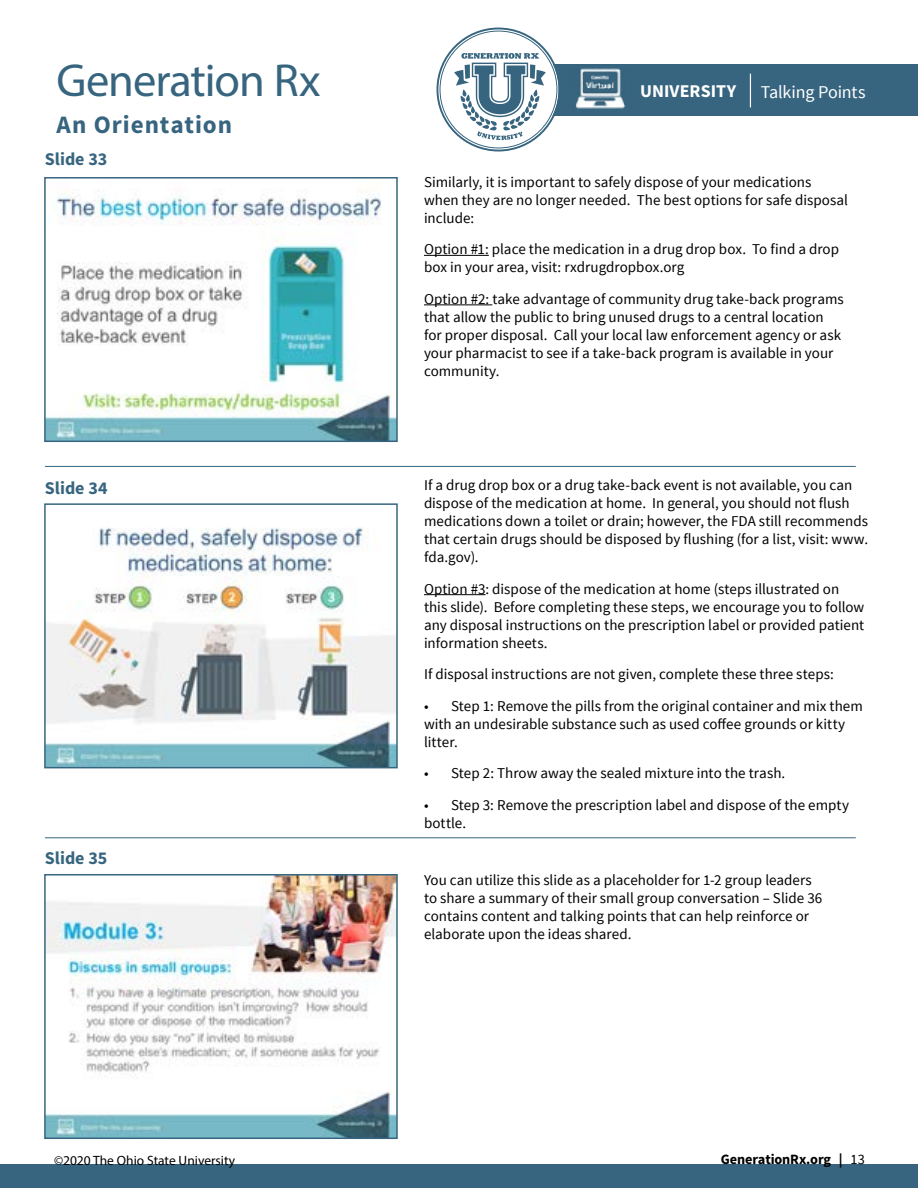
<style>
.page{position:relative;width:918px;height:1188px;background:#fff}
.page>*{position:absolute;margin:0;border:0;box-sizing:border-box;transform-origin:0 0}
.t1{font:46.5px "Myriad Pro";letter-spacing:-.02em;color:#37657f}
.t2{font:700 25.05px "Source Sans Pro";letter-spacing:.04em;color:#37657f}
.t3{font:700 18px "Source Sans Pro";color:#37657f}
.t4{font:18px "Source Sans Pro";letter-spacing:-.01em;color:#fff}
.t5{font:700 18px "Source Sans Pro";color:#fff}
.t6{font:15px/18px "Source Sans Pro";color:#000}
.t7{font:700 14.25px "Source Sans Pro";letter-spacing:-.01em;color:#000}
.t8{font:13.5px "Myriad Pro";color:#000}
.s1{font-weight:400}
</style>
<div class="page">
<div style="left:534px;top:64px;width:384px;height:51px;background:#37657f"></div>
<hr style="left:750px;top:74px;width:1px;height:33px;background:#fff">
<svg style="left:438px;top:29px;width:121px;height:121px"></svg>
<div style="left:436px;top:28px;width:124px;height:124px;border:2px solid #37657f;border-radius:50%"></div>
<svg style="left:454px;top:53px;width:92px;height:87px"></svg>
<img style="left:575px;top:68px;width:51px;height:41px">
<div style="left:0;top:1164px;width:918px;height:24px;background:#37657f"></div>
<img style="left:47px;top:191px;width:348px;height:248px">
<div style="left:44px;top:177px;width:354px;height:265px;border:2px solid #37657f"></div>
<hr style="left:424px;top:255px;width:65px;height:1px;background:#000">
<hr style="left:424px;top:304px;width:68px;height:1px;background:#000">
<hr style="left:45px;top:466px;width:811px;height:1px;background:#37657f">
<img style="left:47px;top:527px;width:348px;height:238px">
<div style="left:44px;top:503px;width:354px;height:265px;border:2px solid #37657f"></div>
<hr style="left:424px;top:594px;width:62px;height:1px;background:#000">
<hr style="left:45px;top:837px;width:811px;height:1px;background:#37657f">
<img style="left:47px;top:877px;width:348px;height:259px">
<div style="left:44px;top:874px;width:354px;height:265px;border:2px solid #37657f"></div>
<h1 class="t1" style="left:57px;top:52px;width:266px">Generation Rx</h1>
<h2 class="t2" style="left:57px;top:109px;width:177px">An Orientation</h2>
<p class="t3" style="left:45px;top:147px;width:64px">Slide 33</p>
<p class="t5" style="left:640px;top:80px;width:97px">UNIVERSITY</p>
<p class="t4" style="left:761px;top:81px;width:106px">Talking Points</p>
<p class="t6" style="left:424px;top:173px;width:425px">Similarly, it is important to safely dispose of your medications when they are no longer needed. The best options for safe disposal include:</p>
<p class="t6" style="left:424px;top:241px;width:417px">Option #1: place the medication in a drug drop box. To find a drop box in your area, visit: rxdrugdropbox.org</p>
<p class="t6" style="left:424px;top:290px;width:421px">Option #2: take advantage of community drug take-back programs that allow the public to bring unused drugs to a central location for proper disposal. Call your local law enforcement agency or ask your pharmacist to see if a take-back program is available in your community.</p>
<p class="t3" style="left:45px;top:476px;width:64px">Slide 34</p>
<p class="t6" style="left:424px;top:476px;width:446px">If a drug drop box or a drug take-back event is not available, you can dispose of the medication at home. In general, you should not flush medications down a toilet or drain; however, the FDA still recommends that certain drugs should be disposed by flushing (for a list, visit: www. fda.gov).</p>
<p class="t6" style="left:424px;top:580px;width:442px">Option #3: dispose of the medication at home (steps illustrated on this slide). Before completing these steps, we encourage you to follow any disposal instructions on the prescription label or provided patient information sheets.</p>
<p class="t6" style="left:424px;top:665px;width:411px">If disposal instructions are not given, complete these three steps:</p>
<p class="t6" style="left:424px;top:697px;width:440px">• Step 1: Remove the pills from the original container and mix them with an undesirable substance such as used coffee grounds or kitty litter.</p>
<p class="t6" style="left:424px;top:764px;width:363px">• Step 2: Throw away the sealed mixture into the trash.</p>
<p class="t6" style="left:424px;top:796px;width:427px">• Step 3: Remove the prescription label and dispose of the empty bottle.</p>
<p class="t3" style="left:45px;top:847px;width:64px">Slide 35</p>
<p class="t6" style="left:424px;top:872px;width:400px">You can utilize this slide as a placeholder for 1-2 group leaders to share a summary of their small group conversation – Slide 36 contains content and talking points that can help reinforce or elaborate upon the ideas shared.</p>
<p class="t8" style="left:54px;top:1152px;width:183px">©2020 The Ohio State University</p>
<p class="t7" style="left:721px;top:1150px;width:145px">GenerationRx.org | <span class="s1">13</span></p>
</div>
